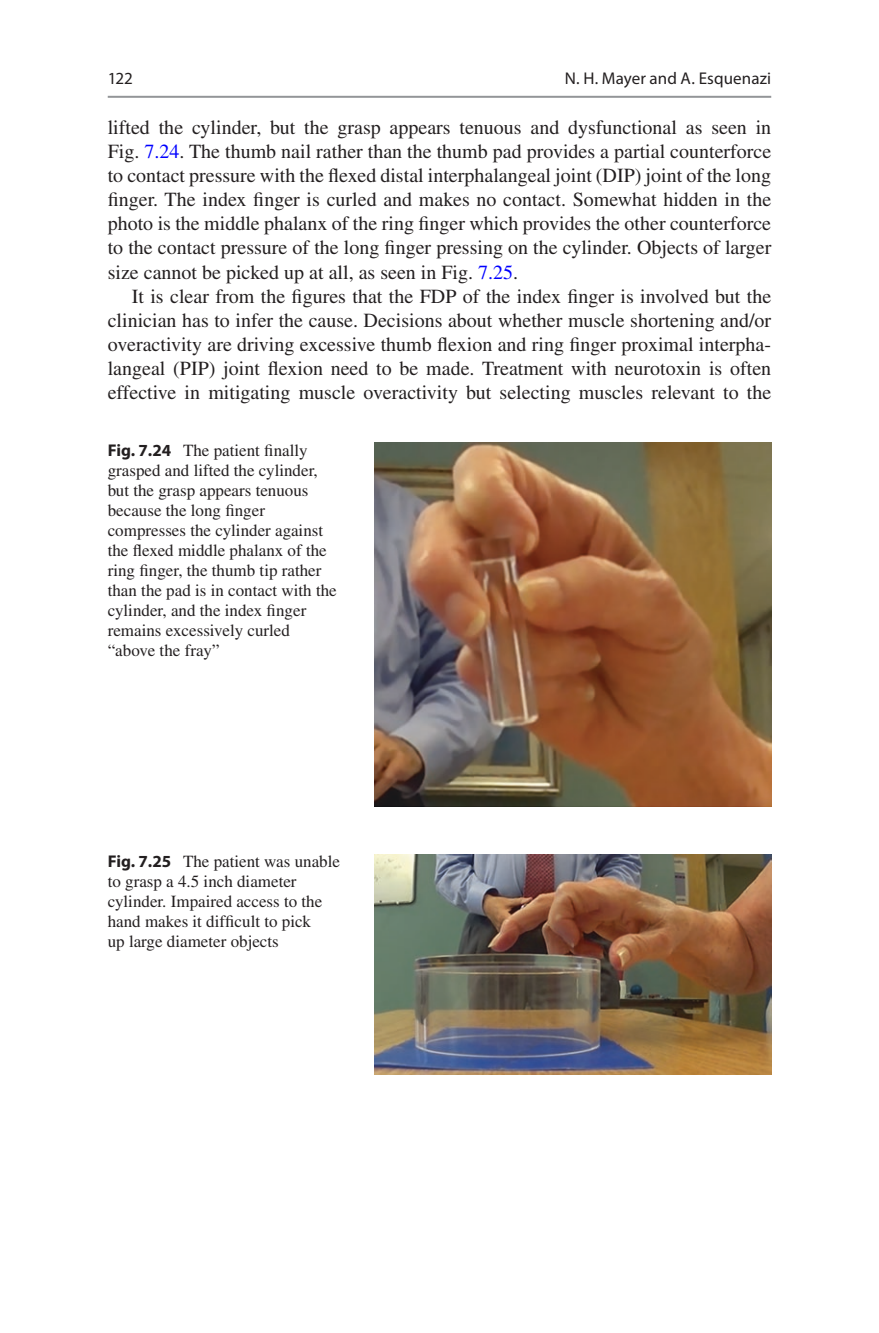
<style>
.page{position:relative;width:879px;height:1333px;background:#fff}
.page>*{position:absolute;margin:0;border:0;box-sizing:border-box;transform-origin:0 0}
.Text_flush{font:20px/24px "Times LT Std";color:#231f20;text-align:justify}
.Text{font:20px/24px "Times LT Std";color:#231f20;text-align:justify}
.Fig_leg__unjustfied{font:17px/20px "Times LT Std";color:#231f20}
.t1{font:17px "Myriad Pro";letter-spacing:.005em;color:#231f20}
.s1{color:#00f}
.s2{font-family:"Myriad Pro";font-weight:700}
</style>
<div class="page">
<img style="left:374px;top:443px;width:397px;height:363px">
<img style="left:374px;top:854px;width:397px;height:220px">
<hr style="left:108px;top:96px;width:663px;height:2px;background:#939598">
<p class="t1" style="left:565px;top:68px;width:208px">N. H. Mayer and A. Esquenazi</p>
<p class="t1" style="left:108px;top:68px;width:27px">122</p>
<p class="Text_flush" style="left:108px;top:116px;width:665px">lifted the cylinder, but the grasp appears tenuous and dysfunctional as seen in Fig. <span class="s1">7.24</span>. The thumb nail rather than the thumb pad provides a partial counterforce to contact pressure with the flexed distal interphalangeal joint (DIP) joint of the long finger. The index finger is curled and makes no contact. Somewhat hidden in the photo is the middle phalanx of the ring finger which provides the other counterforce to the contact pressure of the long finger pressing on the cylinder. Objects of larger size cannot be picked up at all, as seen in Fig. <span class="s1">7.25</span>.</p>
<p class="Text" style="left:108px;top:284px;width:665px;text-indent:24px">It is clear from the figures that the FDP of the index finger is involved but the clinician has to infer the cause. Decisions about whether muscle shortening and/or overactivity are driving excessive thumb flexion and ring finger proximal interpha&shy;langeal (PIP) joint flexion need to be made. Treatment with neurotoxin is often effective in mitigating muscle overactivity but selecting muscles relevant to the</p>
<p class="Fig_leg__unjustfied" style="left:108px;top:440px;width:231px"><span class="s2">Fig. 7.24</span> The patient finally grasped and lifted the cylinder, but the grasp appears tenuous because the long finger compresses the cylinder against the flexed middle phalanx of the ring finger, the thumb tip rather than the pad is in contact with the cylinder, and the index finger remains excessively curled “above the fray”</p>
<p class="Fig_leg__unjustfied" style="left:108px;top:851px;width:234px"><span class="s2">Fig. 7.25</span> The patient was unable to grasp a 4.5 inch diameter cylinder. Impaired access to the hand makes it difficult to pick<br>up large diameter objects</p>
</div>
